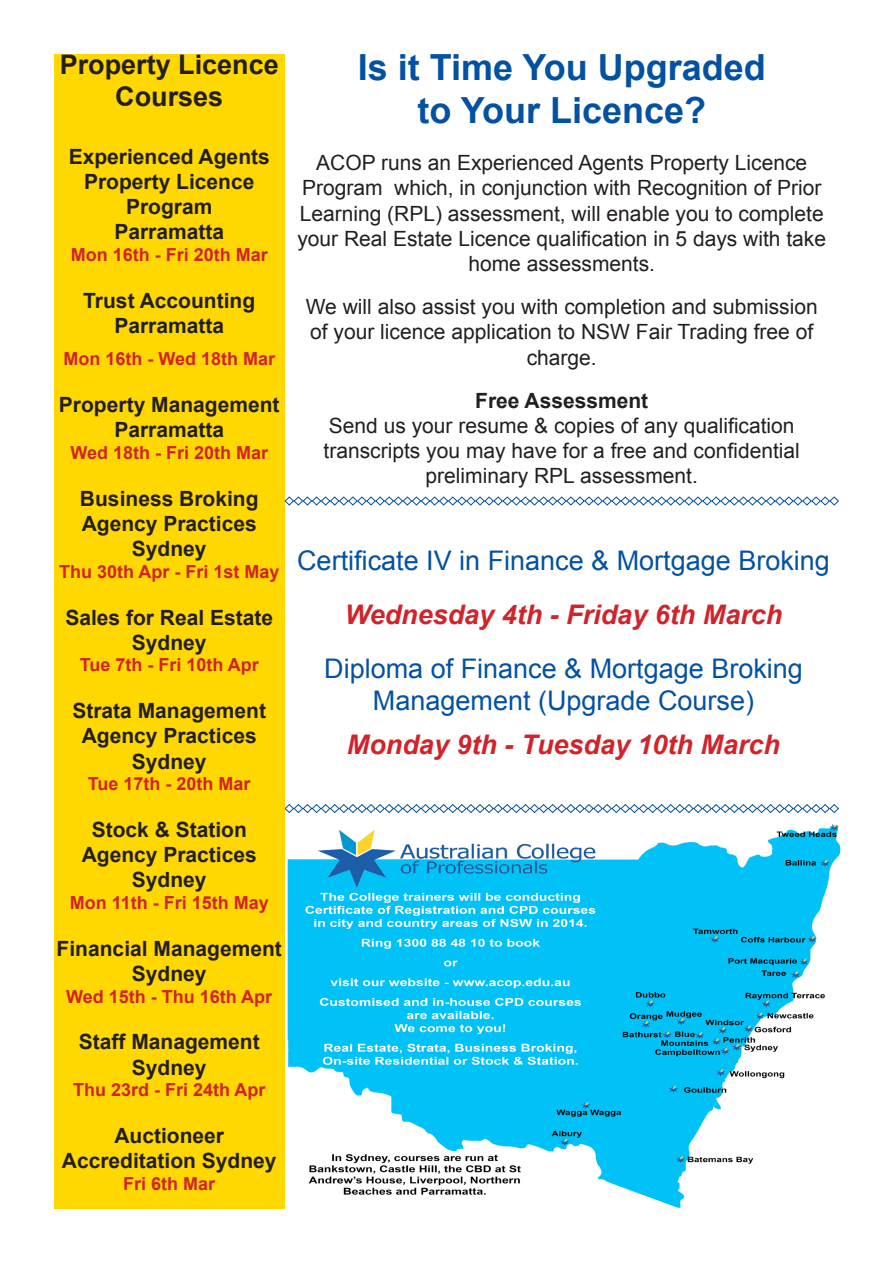
<style>
.page{position:relative;width:893px;height:1263px;background:#fff}
.page>*{position:absolute;margin:0;border:0;box-sizing:border-box;transform-origin:0 0}
.t1{font:700 36px "Arial";color:#0351a2}
.t2{font:27px/32.4px "Arial";color:#0351a2;text-align:center}
.t3{font:italic 700 27px "Arial";color:#d1232a}
.t4{font:700 27px/32.4px "Arial";color:#231f20;text-align:center}
.t5{font:21px/25.2px "Arial";color:#231f20;text-align:center}
.t6{font:700 21px/25.2px "Arial";color:#231f20;text-align:center}
.t7{font:700 18px "Arial";color:#d1232a}
</style>
<div class="page">
<img style="left:288px;top:824px;width:553px;height:384px">
<svg style="left:285px;top:804px;width:554px;height:9px"></svg>
<div style="left:54px;top:54px;width:231px;height:1155px;background:#ffd801"></div>
<svg style="left:284px;top:496px;width:555px;height:10px"></svg>
<p class="t4" style="left:60px;top:49px;width:221px">Property Licence<br>Courses</p>
<p class="t6" style="left:69px;top:144px;width:203px">Experienced Agents<br>Property Licence<br>Program</p>
<p class="t6" style="left:114px;top:220px;width:111px">Parramatta</p>
<p class="t7" style="left:71px;top:243px;width:199px">Mon 16th - Fri 20th Mar</p>
<p class="t6" style="left:83px;top:288px;width:173px">Trust Accounting</p>
<p class="t6" style="left:114px;top:314px;width:111px">Parramatta</p>
<p class="t7" style="left:63px;top:347px;width:213px">Mon 16th - Wed 18th Mar</p>
<p class="t6" style="left:59px;top:393px;width:222px">Property Management</p>
<p class="t6" style="left:114px;top:418px;width:111px">Parramatta</p>
<p class="t7" style="left:70px;top:441px;width:199px">Wed 18th - Fri 20th Mar</p>
<p class="t6" style="left:80px;top:486px;width:180px;text-align:left">Business Broking<br>Agency Practices</p>
<p class="t6" style="left:132px;top:537px;width:76px">Sydney</p>
<p class="t7" style="left:59px;top:559px;width:222px">Thu 30th Apr - Fri 1st May</p>
<p class="t6" style="left:65px;top:605px;width:209px">Sales for Real Estate</p>
<p class="t6" style="left:132px;top:630px;width:76px">Sydney</p>
<p class="t7" style="left:80px;top:653px;width:181px">Tue 7th - Fri 10th Apr</p>
<p class="t6" style="left:72px;top:699px;width:195px">Strata Management<br>Agency Practices</p>
<p class="t6" style="left:132px;top:749px;width:76px">Sydney</p>
<p class="t7" style="left:88px;top:772px;width:164px">Tue 17th - 20th Mar</p>
<p class="t6" style="left:82px;top:818px;width:177px">Stock &amp; Station<br>Agency Practices</p>
<p class="t6" style="left:132px;top:868px;width:76px">Sydney</p>
<p class="t7" style="left:70px;top:891px;width:201px">Mon 11th - Fri 15th May</p>
<p class="t6" style="left:57px;top:936px;width:227px">Financial Management</p>
<p class="t6" style="left:132px;top:962px;width:76px">Sydney</p>
<p class="t7" style="left:66px;top:984px;width:208px">Wed 15th - Thu 16th Apr</p>
<p class="t6" style="left:79px;top:1030px;width:182px">Staff Management</p>
<p class="t6" style="left:132px;top:1055px;width:76px">Sydney</p>
<p class="t7" style="left:73px;top:1078px;width:194px">Thu 23rd - Fri 24th Apr</p>
<p class="t6" style="left:114px;top:1124px;width:111px">Auctioneer</p>
<p class="t6" style="left:62px;top:1149px;width:216px">Accreditation Sydney</p>
<p class="t7" style="left:123px;top:1171px;width:94px">Fri 6th Mar</p>
<p class="t1" style="left:358px;top:44px;width:410px">Is it Time You Upgraded</p>
<p class="t1" style="left:417px;top:87px;width:290px">to Your Licence?</p>
<p class="t5" style="left:297px;top:150px;width:530px">ACOP runs an Experienced Agents Property Licence Program which, in conjunction with Recognition of Prior Learning (RPL) assessment, will enable you to complete your Real Estate Licence qualification in 5 days with take home assessments.</p>
<p class="t5" style="left:306px;top:294px;width:513px">We will also assist you with completion and submission of your licence application to NSW Fair Trading free of charge.</p>
<p class="t6" style="left:475px;top:388px;width:175px">Free Assessment</p>
<p class="t5" style="left:324px;top:413px;width:478px">Send us your resume &amp; copies of any qualification transcripts you may have for a free and confidential preliminary RPL assessment.</p>
<p class="t2" style="left:297px;top:544px;width:534px">Certificate IV in Finance &amp; Mortgage Broking</p>
<p class="t3" style="left:345px;top:596px;width:439px">Wednesday 4th - Friday 6th March</p>
<p class="t2" style="left:324px;top:652px;width:480px">Diploma of Finance &amp; Mortgage Broking<br>Management (Upgrade Course)</p>
<p class="t3" style="left:347px;top:726px;width:435px">Monday 9th - Tuesday 10th March</p>
</div>
